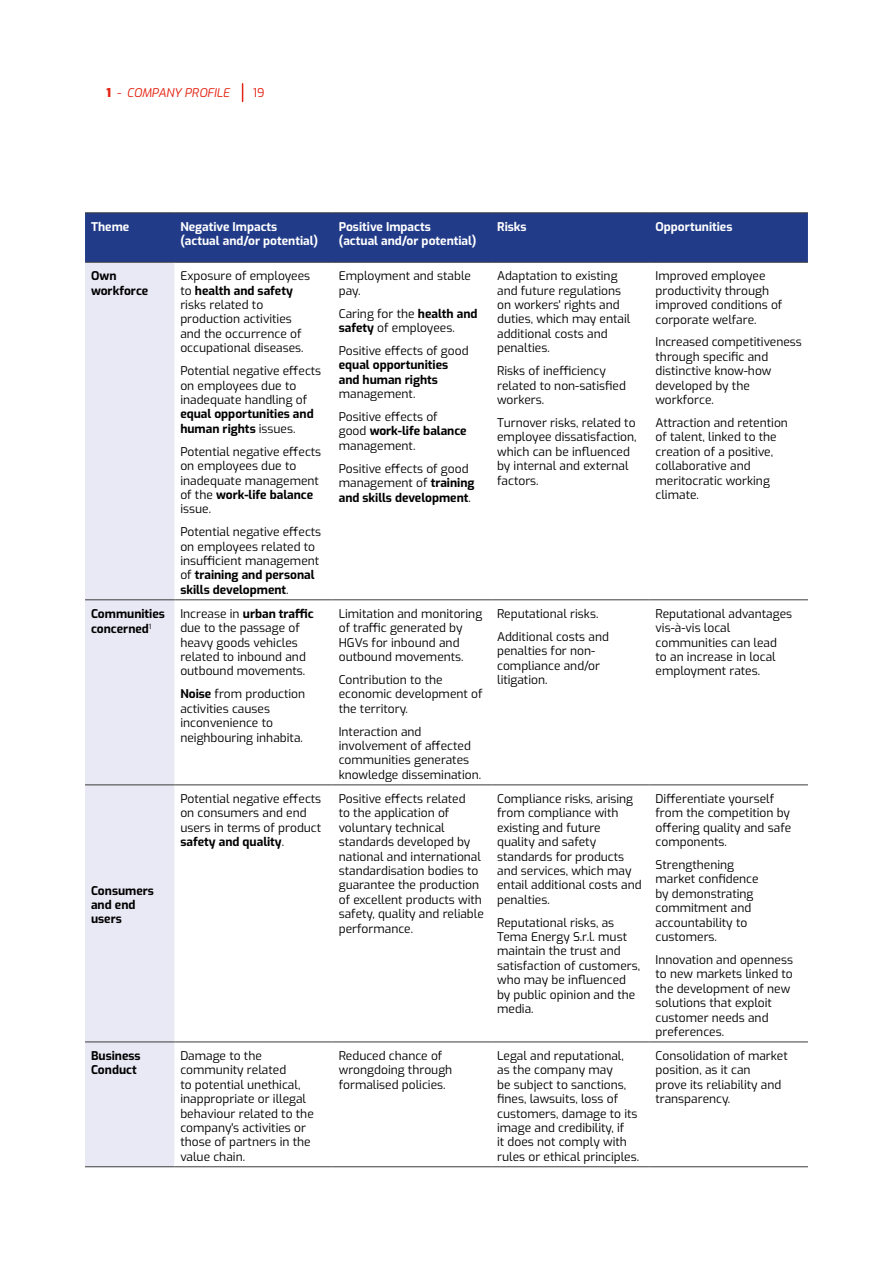
<style>
.page{position:relative;width:893px;height:1263px;background:#fff}
.page>*{position:absolute;margin:0;border:0;box-sizing:border-box;transform-origin:0 0}
.t1{font:12px/14.4px "Exo";color:#000}
.t2{font:700 12px/14.4px "Exo";color:#000}
.t3{font:700 12px/14.4px "Exo";color:#fff}
.t4{font:italic 12px "Exo";color:#e42313}
.t5{font:12px "Exo";color:#e42313}
.s1{font-weight:900;font-style:normal}
.s2{font-weight:700}
.s3{font-weight:400}
</style>
<div class="page">
<div style="left:85px;top:214px;width:723px;height:48px;background:#213b89"></div>
<div style="left:85px;top:263px;width:89px;height:903px;background:#e9e8f5"></div>
<hr style="left:85px;top:213px;width:89px;height:1px;background:#3c3c3b">
<hr style="left:174px;top:213px;width:159px;height:1px;background:#3c3c3b">
<hr style="left:333px;top:213px;width:158px;height:1px;background:#3c3c3b">
<hr style="left:491px;top:213px;width:158px;height:1px;background:#3c3c3b">
<hr style="left:649px;top:213px;width:159px;height:1px;background:#3c3c3b">
<hr style="left:85px;top:262px;width:89px;height:1px;background:#3c3c3b">
<hr style="left:174px;top:262px;width:159px;height:1px;background:#3c3c3b">
<hr style="left:333px;top:262px;width:158px;height:1px;background:#3c3c3b">
<hr style="left:491px;top:262px;width:158px;height:1px;background:#3c3c3b">
<hr style="left:649px;top:262px;width:159px;height:1px;background:#3c3c3b">
<hr style="left:85px;top:599px;width:89px;height:1px;background:#3c3c3b">
<hr style="left:174px;top:599px;width:159px;height:1px;background:#3c3c3b">
<hr style="left:333px;top:599px;width:158px;height:1px;background:#3c3c3b">
<hr style="left:491px;top:599px;width:158px;height:1px;background:#3c3c3b">
<hr style="left:649px;top:599px;width:159px;height:1px;background:#3c3c3b">
<hr style="left:85px;top:785px;width:89px;height:1px;background:#3c3c3b">
<hr style="left:174px;top:785px;width:159px;height:1px;background:#3c3c3b">
<hr style="left:333px;top:785px;width:158px;height:1px;background:#3c3c3b">
<hr style="left:491px;top:785px;width:158px;height:1px;background:#3c3c3b">
<hr style="left:649px;top:785px;width:159px;height:1px;background:#3c3c3b">
<hr style="left:85px;top:1042px;width:89px;height:1px;background:#3c3c3b">
<hr style="left:174px;top:1042px;width:159px;height:1px;background:#3c3c3b">
<hr style="left:333px;top:1042px;width:158px;height:1px;background:#3c3c3b">
<hr style="left:491px;top:1042px;width:158px;height:1px;background:#3c3c3b">
<hr style="left:649px;top:1042px;width:159px;height:1px;background:#3c3c3b">
<hr style="left:85px;top:1166px;width:89px;height:1px;background:#3c3c3b">
<hr style="left:174px;top:1166px;width:159px;height:1px;background:#3c3c3b">
<hr style="left:333px;top:1166px;width:158px;height:1px;background:#3c3c3b">
<hr style="left:491px;top:1166px;width:158px;height:1px;background:#3c3c3b">
<hr style="left:649px;top:1166px;width:159px;height:1px;background:#3c3c3b">
<svg style="left:242px;top:84px;width:1px;height:17px"></svg>
<p class="t4" style="left:106px;top:84px;width:125px"><span class="s1">1</span> - COMPANY PROFILE</p>
<p class="t5" style="left:253px;top:84px;width:13px">19</p>
<p class="t3" style="left:91px;top:219px;width:40px">Theme</p>
<p class="t3" style="left:180px;top:219px;width:139px">Negative Impacts (actual and/or potential)</p>
<p class="t3" style="left:339px;top:219px;width:139px">Positive Impacts<br>(actual and/or potential)</p>
<p class="t3" style="left:497px;top:219px;width:31px">Risks</p>
<p class="t3" style="left:655px;top:219px;width:78px">Opportunities</p>
<p class="t2" style="left:91px;top:268px;width:59px">Own workforce</p>
<p class="t1" style="left:180px;top:268px;width:131px">Exposure of employees to <span class="s2">health and safety </span>risks related to production activities and the occurrence of occupational diseases.</p>
<p class="t1" style="left:180px;top:363px;width:142px">Potential negative effects on employees due to inadequate handling of</p>
<p class="t2" style="left:180px;top:406px;width:135px">equal opportunities and human rights <span class="s3">issues.</span></p>
<p class="t1" style="left:180px;top:443px;width:142px">Potential negative effects on employees due to inadequate management of the <span class="s2">work-life balance </span>issue.</p>
<p class="t1" style="left:180px;top:524px;width:142px">Potential negative effects on employees related to insufficient management of <span class="s2">training and personal skills development</span>.</p>
<p class="t1" style="left:339px;top:268px;width:134px">Employment and stable pay.</p>
<p class="t1" style="left:339px;top:305px;width:140px">Caring for the <span class="s2">health and safety</span> of employees.</p>
<p class="t1" style="left:339px;top:343px;width:131px">Positive effects of good</p>
<p class="t2" style="left:339px;top:357px;width:111px">equal opportunities and human rights</p>
<p class="t1" style="left:339px;top:382px;width:100px;line-height:23px">management.<br>Positive effects of</p>
<p class="t2" style="left:339px;top:423px;width:129px"><span class="s3">good</span> work-life balance <span class="s3">management.</span></p>
<p class="t1" style="left:339px;top:460px;width:137px">Positive effects of good management of <span class="s2">training and skills development</span>.</p>
<p class="t1" style="left:497px;top:268px;width:135px">Adaptation to existing and future regulations on workers' rights and duties, which may entail additional costs and penalties.</p>
<p class="t1" style="left:497px;top:363px;width:130px">Risks of inefficiency related to non-satisfied workers.</p>
<p class="t1" style="left:497px;top:415px;width:141px">Turnover risks, related to employee dissatisfaction, which can be influenced by internal and external factors.</p>
<p class="t1" style="left:656px;top:268px;width:128px">Improved employee productivity through improved conditions of corporate welfare.</p>
<p class="t1" style="left:656px;top:334px;width:148px">Increased competitiveness through specific and distinctive know-how developed by the workforce.</p>
<p class="t1" style="left:656px;top:415px;width:134px">Attraction and retention of talent, linked to the creation of a positive, collaborative and meritocratic working climate.</p>
<p class="t2" style="left:91px;top:605px;width:75px;line-height:15px">Communities concerned<sup>1</sup></p>
<p class="t1" style="left:180px;top:606px;width:135px">Increase in <span class="s2">urban traffic </span>due to the passage of heavy goods vehicles related to inbound and outbound movements.</p>
<p class="t1" style="left:180px;top:686px;width:126px"><span class="s2">Noise</span> from production activities causes inconvenience to neighbouring inhabita.</p>
<p class="t1" style="left:339px;top:606px;width:145px">Limitation and monitoring of traffic generated by<br>HGVs for inbound and outbound movements.</p>
<p class="t1" style="left:339px;top:672px;width:145px">Contribution to the economic development of the territory.</p>
<p class="t1" style="left:339px;top:723px;width:144px">Interaction and involvement of affected communities generates knowledge dissemination.</p>
<p class="t1" style="left:497px;top:601px;width:113px;line-height:23px">Reputational risks.<br>Additional costs and</p>
<p class="t1" style="left:497px;top:643px;width:104px">penalties for non&shy;compliance and/or litigation.</p>
<p class="t2" style="left:91px;top:882px;width:64px">Consumers and end users</p>
<p class="t1" style="left:180px;top:791px;width:142px">Potential negative effects on consumers and end users in terms of product <span class="s2">safety and quality</span>.</p>
<p class="t1" style="left:339px;top:791px;width:147px">Positive effects related<br>to the application of voluntary technical standards developed by national and international standardisation bodies to guarantee the production of excellent products with safety, quality and reliable performance.</p>
<p class="t1" style="left:497px;top:791px;width:146px">Compliance risks, arising from compliance with existing and future<br>quality and safety standards for products and services, which may entail additional costs and penalties.</p>
<p class="t1" style="left:497px;top:914px;width:145px">Reputational risks, as<br>Tema Energy S.r.l. must maintain the trust and satisfaction of customers, who may be influenced by public opinion and the media.</p>
<p class="t1" style="left:655px;top:606px;width:138px">Reputational advantages vis-à-vis local communities can lead<br>to an increase in local employment rates.</p>
<p class="t1" style="left:656px;top:791px;width:137px">Differentiate yourself from the competition by offering quality and safe components.</p>
<p class="t1" style="left:656px;top:857px;width:105px">Strengthening market confidence by demonstrating commitment and accountability to customers.</p>
<p class="t1" style="left:656px;top:952px;width:139px">Innovation and openness to new markets linked to the development of new solutions that exploit customer needs and preferences.</p>
<p class="t2" style="left:91px;top:1048px;width:51px">Business<br>Conduct</p>
<p class="t1" style="left:180px;top:1048px;width:135px">Damage to the community related<br>to potential unethical, inappropriate or illegal behaviour related to the company's activities or those of partners in the value chain.</p>
<p class="t1" style="left:339px;top:1048px;width:115px">Reduced chance of wrongdoing through formalised policies.</p>
<p class="t1" style="left:497px;top:1048px;width:143px">Legal and reputational, as the company may<br>be subject to sanctions, fines, lawsuits, loss of customers, damage to its image and credibility, if<br>it does not comply with rules or ethical principles.</p>
<p class="t1" style="left:656px;top:1048px;width:134px">Consolidation of market position, as it can<br>prove its reliability and transparency.</p>
</div>
